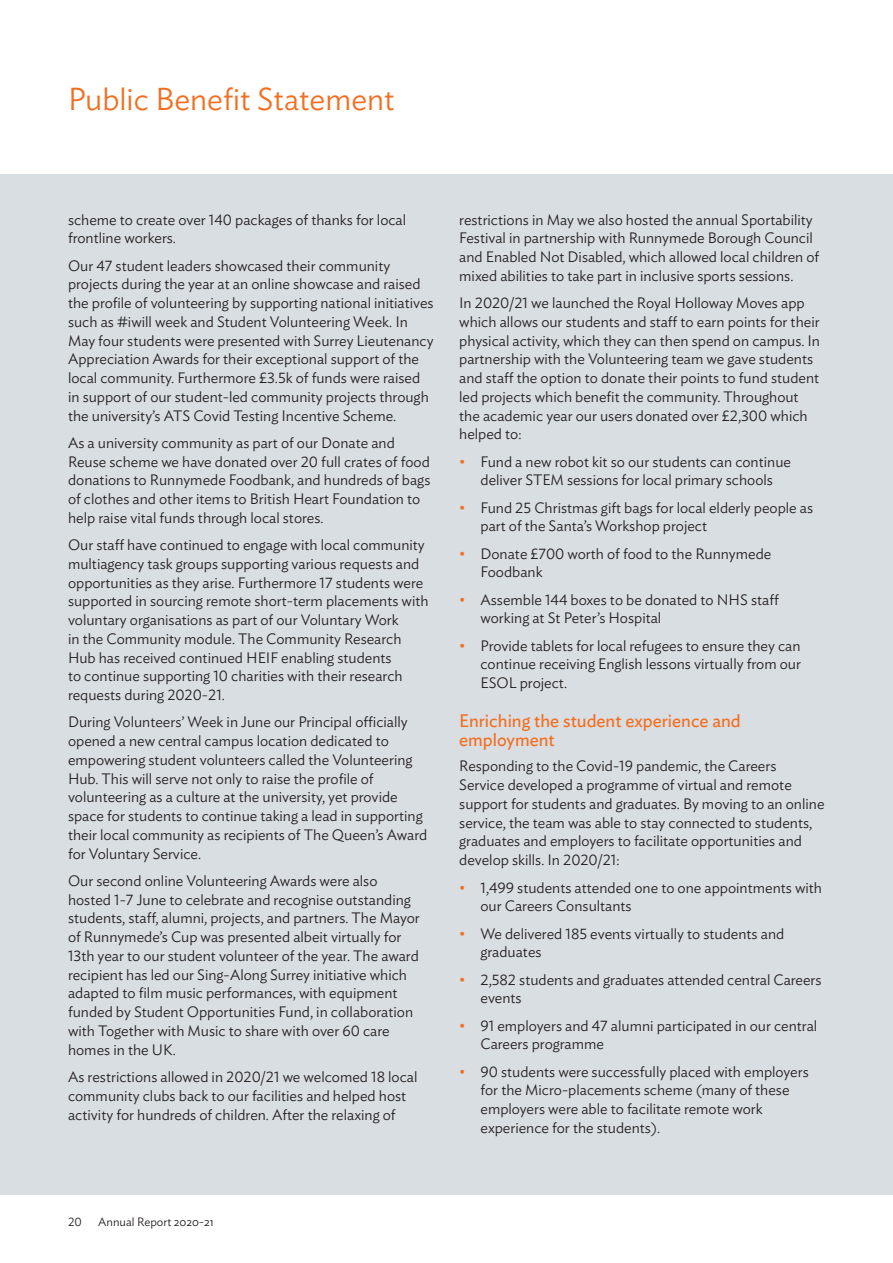
<style>
.page{position:relative;width:893px;height:1263px;background:#fff}
.page>*{position:absolute;margin:0;border:0;box-sizing:border-box;transform-origin:0 0}
.Heading___main{font:300 31.5px "Ideal Sans";color:#f36e21}
.Heading___sub{font:18px/19.5px "Ideal Sans";color:#f36e21}
.Text___main{font:300 15px/18.8px "Ideal Sans";color:#231f20}
.t1{font:300 12px "Ideal Sans";color:#231f20}
.s1{color:#f36e21}
</style>
<div class="page">
<div style="left:0;top:174px;width:893px;height:1021px;background:#d9dee2"></div>
<p class="Heading___main" style="left:68px;top:75px;width:328px">Public Benefit Statement</p>
<p class="Text___main" style="left:68px;top:209px;width:340px">scheme to create over 140 packages of thanks for local frontline workers.</p>
<p class="Text___main" style="left:68px;top:255px;width:367px">Our 47 student leaders showcased their community projects during the year at an online showcase and raised the profile of volunteering by supporting national initiatives such as #iwill week and Student Volunteering Week. In May four students were presented with Surrey Lieutenancy Appreciation Awards for their exceptional support of the local community. Furthermore £3.5k of funds were raised in support of our student-led community projects through the university’s ATS Covid Testing Incentive Scheme.</p>
<p class="Text___main" style="left:68px;top:432px;width:364px">As a university community as part of our Donate and Reuse scheme we have donated over 20 full crates of food donations to Runnymede Foodbank, and hundreds of bags of clothes and other items to British Heart Foundation to help raise vital funds through local stores.</p>
<p class="Text___main" style="left:68px;top:534px;width:362px">Our staff have continued to engage with local community multiagency task groups supporting various requests and opportunities as they arise. Furthermore 17 students were supported in sourcing remote short-term placements with voluntary organisations as part of our Voluntary Work<br>in the Community module. The Community Research Hub has received continued HEIF enabling students<br>to continue supporting 10 charities with their research requests during 2020-21.</p>
<p class="Text___main" style="left:68px;top:711px;width:361px">During Volunteers’ Week in June our Principal officially opened a new central campus location dedicated to empowering student volunteers called the Volunteering Hub. This will serve not only to raise the profile of volunteering as a culture at the university, yet provide space for students to continue taking a lead in supporting their local community as recipients of The Queen’s Award for Voluntary Service.</p>
<p class="Text___main" style="left:68px;top:870px;width:353px">Our second online Volunteering Awards were also hosted 1-7 June to celebrate and recognise outstanding students, staff, alumni, projects, and partners. The Mayor of Runnymede’s Cup was presented albeit virtually for 13th year to our student volunteer of the year. The award recipient has led our Sing-Along Surrey initiative which adapted to film music performances, with equipment funded by Student Opportunities Fund, in collaboration with Together with Music to share with over 60 care homes in the UK.</p>
<p class="Text___main" style="left:68px;top:1066px;width:351px">As restrictions allowed in 2020/21 we welcomed 18 local community clubs back to our facilities and helped host activity for hundreds of children. After the relaxing of</p>
<p class="Text___main" style="left:459px;top:209px;width:361px">restrictions in May we also hosted the annual Sportability Festival in partnership with Runnymede Borough Council and Enabled Not Disabled, which allowed local children of mixed abilities to take part in inclusive sports sessions.</p>
<p class="Text___main" style="left:459px;top:292px;width:362px">In 2020/21 we launched the Royal Holloway Moves app which allows our students and staff to earn points for their physical activity, which they can then spend on campus. In partnership with the Volunteering team we gave students and staff the option to donate their points to fund student led projects which benefit the community. Throughout the academic year our users donated over £2,300 which helped to:</p>
<p class="Text___main" style="left:459px;top:451px;width:333px;text-align:center"><span class="s1">•</span> Fund a new robot kit so our students can continue deliver STEM sessions for local primary schools</p>
<p class="Text___main" style="left:480px;top:497px;width:334px;text-indent:-21px"><span class="s1">•</span> Fund 25 Christmas gift bags for local elderly people as part of the Santa’s Workshop project</p>
<p class="Text___main" style="left:480px;top:543px;width:292px;text-indent:-21px"><span class="s1">•</span> Donate £700 worth of food to the Runnymede<br>Foodbank</p>
<p class="Text___main" style="left:480px;top:589px;width:300px;text-indent:-21px"><span class="s1">•</span> Assemble 144 boxes to be donated to NHS staff working at St Peter’s Hospital</p>
<p class="Text___main" style="left:480px;top:635px;width:322px;text-align:justify;text-indent:-21px"><span class="s1">•</span> Provide tablets for local refugees to ensure they can continue receiving English lessons virtually from our ESOL project.</p>
<p class="Heading___sub" style="left:459px;top:709px;width:283px">Enriching the student experience and employment</p>
<p class="Text___main" style="left:459px;top:756px;width:367px">Responding to the Covid-19 pandemic, the Careers Service developed a programme of virtual and remote support for students and graduates. By moving to an online service, the team was able to stay connected to students, graduates and employers to facilitate opportunities and develop skills. In 2020/21:</p>
<p class="Text___main" style="left:480px;top:877px;width:343px;text-indent:-21px"><span class="s1">•</span> 1,499 students attended one to one appointments with our Careers Consultants</p>
<p class="Text___main" style="left:480px;top:923px;width:305px;text-indent:-21px"><span class="s1">•</span> We delivered 185 events virtually to students and graduates</p>
<p class="Text___main" style="left:480px;top:969px;width:343px;text-indent:-21px"><span class="s1">•</span> 2,582 students and graduates attended central Careers events</p>
<p class="Text___main" style="left:480px;top:1015px;width:338px;text-indent:-21px"><span class="s1">•</span> 91 employers and 47 alumni participated in our central<br>Careers programme</p>
<p class="Text___main" style="left:480px;top:1061px;width:330px;text-indent:-21px"><span class="s1">•</span> 90 students were successfully placed with employers for the Micro-placements scheme (many of these employers were able to facilitate remote work experience for the students).</p>
<p class="t1" style="left:68px;top:1213px;width:15px">20</p>
<p class="t1" style="left:98px;top:1212px;width:117px">Annual Report 2020-21</p>
</div>
